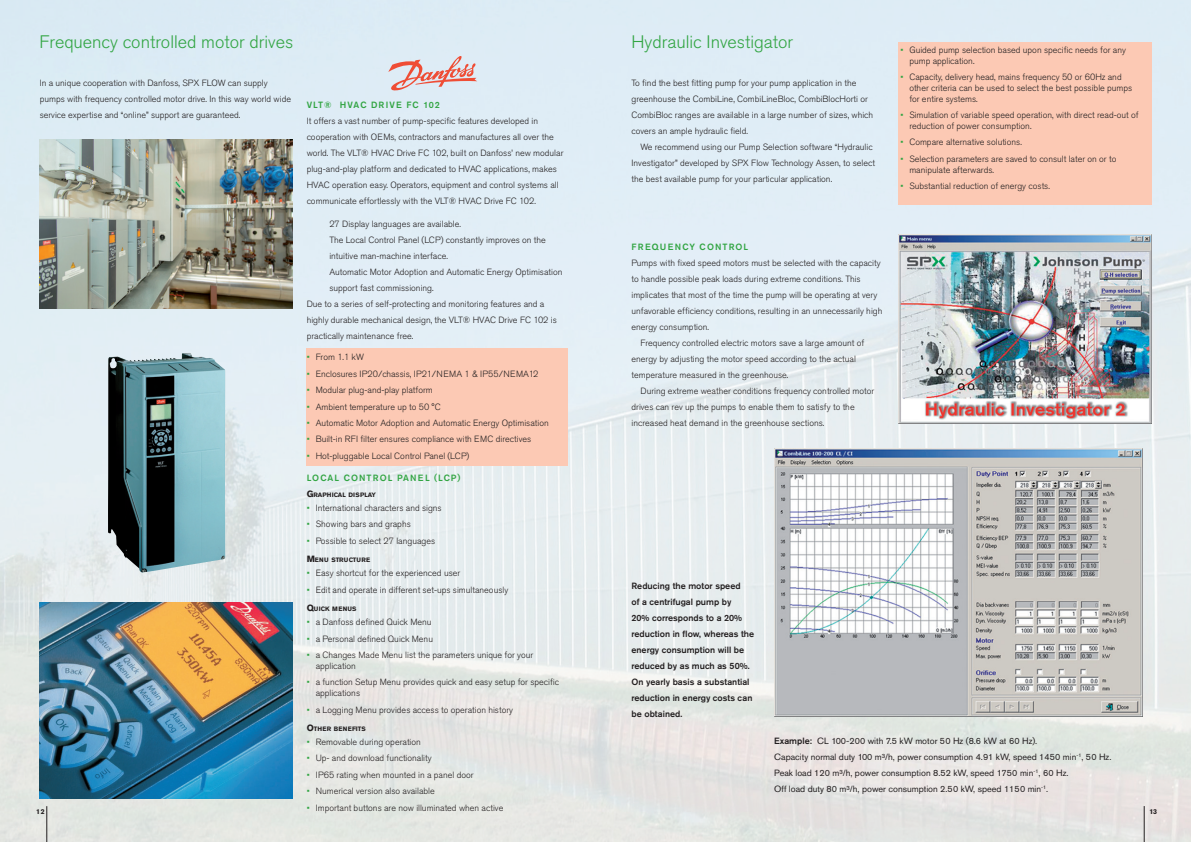
<style>
.page{position:relative;width:1191px;height:842px;background:#fff}
.page>*{position:absolute;margin:0;border:0;box-sizing:border-box;transform-origin:0 0}
.t1{font:300 18px "Akzidenz Grotesk Pro";color:#32a543}
.t2{font:300 9px/16px "Akzidenz Grotesk Pro";color:#231f20}
.t3{font:9px/16px "Akzidenz Grotesk Pro";color:#231f20}
.t4{font:500 9px/16px "Akzidenz Grotesk Pro";color:#231f20}
.t5{font:500 9px "Akzidenz Grotesk Pro";letter-spacing:.12em;color:#32a543}
.t6{font:700 7px "Akzidenz Grotesk Pro";color:#231f20}
.t7{font:700 6.3px "Akzidenz Grotesk Pro";letter-spacing:.02em;color:#231f20}
.t8{font:700 6.3px "Akzidenz Grotesk Pro";color:#231f20}
.t9{font:700 6.3px "Akzidenz Grotesk Pro";letter-spacing:.04em;color:#231f20}
.s1{color:#32a543}
.s2{font-size:9px}
.s3{font-weight:500}
</style>
<div class="page">
<img style="left:0;top:0;width:1191px;height:842px">
<div style="left:898px;top:42px;width:254px;height:162px;background:#fcc9b4"></div>
<img style="left:774px;top:448px;width:368px;height:268px">
<img style="left:898px;top:234px;width:253px;height:189px">
<img style="left:40px;top:602px;width:252px;height:196px">
<img style="left:108px;top:353px;width:117px;height:219px">
<img style="left:40px;top:140px;width:252px;height:168px">
<svg style="left:388px;top:56px;width:89px;height:34px;background:#e2c1c2"></svg>
<div style="left:306px;top:348px;width:261px;height:117px;background:#fcc9b4"></div>
<hr style="left:1144px;top:806px;width:1px;height:36px;background:#231f20">
<hr style="left:47px;top:806px;width:1px;height:36px;background:#231f20">
<h1 class="t1" style="left:40px;top:30px;width:255px">Frequency controlled motor drives</h1>
<p class="t2" style="left:40px;top:75px;width:253px">In a unique cooperation with Danfoss, SPX FLOW can supply pumps with frequency controlled motor drive. In this way world wide service expertise and “online” support are guaranteed.</p>
<p class="t5" style="left:307px;top:99px;width:135px">VLT® HVAC DRIVE FC 102</p>
<p class="t2" style="left:307px;top:113px;width:258px">It offers a vast number of pump-specific features developed in cooperation with OEMs, contractors and manufactures all over the world. The VLT® HVAC Drive FC 102, built on Danfoss’ new modular plug-and-play platform and dedicated to HVAC applications, makes HVAC operation easy. Operators, equipment and control systems all communicate effortlessly with the VLT® HVAC Drive FC 102.</p>
<p class="t2" style="left:329px;top:216px;width:133px">27 Display languages are available.</p>
<p class="t2" style="left:329px;top:232px;width:218px">The Local Control Panel (LCP) constantly improves on the</p>
<p class="t2" style="left:329px;top:248px;width:120px">intuitive man-machine interface.</p>
<p class="t2" style="left:329px;top:264px;width:234px">Automatic Motor Adoption and Automatic Energy Optimisation</p>
<p class="t2" style="left:329px;top:280px;width:106px">support fast commissioning.</p>
<p class="t2" style="left:307px;top:296px;width:239px">Due to a series of self-protecting and monitoring features and a</p>
<p class="t2" style="left:307px;top:312px;width:252px">highly durable mechanical design, the VLT® HVAC Drive FC 102 is</p>
<p class="t2" style="left:307px;top:328px;width:108px">practically maintenance free.</p>
<p class="t2" style="left:307px;top:349px;width:59px"><span class="s1">•</span> From 1.1 kW</p>
<p class="t2" style="left:307px;top:365px;width:233px"><span class="s1">•</span> Enclosures IP20/chassis, IP21/NEMA 1 &amp; IP55/NEMA12</p>
<p class="t2" style="left:307px;top:382px;width:128px"><span class="s1">•</span> Modular plug-and-play platform</p>
<p class="t2" style="left:307px;top:398px;width:136px"><span class="s1">•</span> Ambient temperature up to 50 °C</p>
<p class="t2" style="left:307px;top:415px;width:243px"><span class="s1">•</span> Automatic Motor Adoption and Automatic Energy Optimisation</p>
<p class="t2" style="left:307px;top:431px;width:226px"><span class="s1">•</span> Built-in RFI filter ensures compliance with EMC directives</p>
<p class="t2" style="left:307px;top:448px;width:164px"><span class="s1">•</span> Hot-pluggable Local Control Panel (LCP)</p>
<h1 class="t1" style="left:631px;top:30px;width:163px">Hydraulic Investigator</h1>
<p class="t2" style="left:631px;top:75px;width:243px">To find the best fitting pump for your pump application in the greenhouse the CombiLine, CombiLineBloc, CombiBlocHorti or CombiBloc ranges are available in a large number of sizes, which covers an ample hydraulic field.</p>
<p class="t2" style="left:631px;top:139px;width:245px;text-indent:9px">We recommend using our Pump Selection software “Hydraulic<br>Investigator” developed by SPX Flow Technology Assen, to select the best available pump for your particular application.</p>
<p class="t2" style="left:909px;top:44px;width:218px;line-height:10.8px;text-indent:-9px"><span class="s1">•</span> Guided pump selection based upon specific needs for any pump application.</p>
<p class="t2" style="left:909px;top:72px;width:224px;line-height:10.8px;text-indent:-9px"><span class="s1">•</span> Capacity, delivery head, mains frequency 50 or 60Hz and other criteria can be used to select the best possible pumps for entire systems.</p>
<p class="t2" style="left:909px;top:110px;width:231px;line-height:10.8px;text-indent:-9px"><span class="s1">•</span> Simulation of variable speed operation, with direct read-out of reduction of power consumption.</p>
<p class="t2" style="left:900px;top:134px;width:123px"><span class="s1">•</span> Compare alternative solutions.</p>
<p class="t2" style="left:909px;top:153px;width:208px;line-height:10.8px;text-indent:-9px"><span class="s1">•</span> Selection parameters are saved to consult later on or to manipulate afterwards.</p>
<p class="t2" style="left:900px;top:178px;width:151px"><span class="s1">•</span> Substantial reduction of energy costs.</p>
<p class="t5" style="left:631px;top:241px;width:118px">FREQUENCY CONTROL</p>
<p class="t2" style="left:631px;top:255px;width:251px">Pumps with fixed speed motors must be selected with the capacity</p>
<p class="t2" style="left:631px;top:271px;width:231px">to handle possible peak loads during extreme conditions. This</p>
<p class="t2" style="left:631px;top:287px;width:247px">implicates that most of the time the pump will be operating at very</p>
<p class="t2" style="left:631px;top:303px;width:252px">unfavorable efficiency conditions, resulting in an unnecessarily high</p>
<p class="t2" style="left:631px;top:319px;width:79px">energy consumption.</p>
<p class="t2" style="left:640px;top:335px;width:225px">Frequency controlled electric motors save a large amount of</p>
<p class="t2" style="left:631px;top:351px;width:226px">energy by adjusting the motor speed according to the actual</p>
<p class="t2" style="left:631px;top:367px;width:158px">temperature measured in the greenhouse.</p>
<p class="t2" style="left:640px;top:383px;width:235px">During extreme weather conditions frequency controlled motor</p>
<p class="t2" style="left:631px;top:399px;width:225px">drives can rev up the pumps to enable them to satisfy to the</p>
<p class="t2" style="left:631px;top:415px;width:194px">increased heat demand in the greenhouse sections.</p>
<p class="t5" style="left:307px;top:472px;width:155px">LOCAL CONTROL PANEL (LCP)</p>
<p class="t8" style="left:307px;top:491px;width:71px"><span class="s2">G</span>RAPHICAL DISPLAY</p>
<p class="t2" style="left:307px;top:499px;width:137px"><span class="s1">•</span> International characters and signs</p>
<p class="t2" style="left:307px;top:516px;width:106px"><span class="s1">•</span> Showing bars and graphs</p>
<p class="t2" style="left:307px;top:532px;width:130px"><span class="s1">•</span> Possible to select 27 languages</p>
<p class="t7" style="left:307px;top:556px;width:65px"><span class="s2">M</span>ENU STRUCTURE</p>
<p class="t2" style="left:307px;top:565px;width:155px"><span class="s1">•</span> Easy shortcut for the experienced user</p>
<p class="t2" style="left:307px;top:581px;width:203px"><span class="s1">•</span> Edit and operate in different set-ups simultaneously</p>
<p class="t7" style="left:307px;top:605px;width:51px"><span class="s2">Q</span>UICK MENUS</p>
<p class="t2" style="left:307px;top:614px;width:126px"><span class="s1">•</span> a Danfoss defined Quick Menu</p>
<p class="t2" style="left:307px;top:630px;width:128px"><span class="s1">•</span> a Personal defined Quick Menu</p>
<p class="t2" style="left:316px;top:649px;width:219px;line-height:10.8px;text-indent:-9px"><span class="s1">•</span> a Changes Made Menu list the parameters unique for your application</p>
<p class="t2" style="left:316px;top:677px;width:245px;line-height:10.8px;text-indent:-9px"><span class="s1">•</span> a function Setup Menu provides quick and easy setup for specific applications</p>
<p class="t2" style="left:307px;top:701px;width:208px"><span class="s1">•</span> a Logging Menu provides access to operation history</p>
<p class="t9" style="left:307px;top:725px;width:61px"><span class="s2">O</span>THER BENEFITS</p>
<p class="t2" style="left:307px;top:734px;width:116px"><span class="s1">•</span> Removable during operation</p>
<p class="t2" style="left:307px;top:750px;width:126px"><span class="s1">•</span> Up- and download functionality</p>
<p class="t2" style="left:307px;top:767px;width:168px"><span class="s1">•</span> IP65 rating when mounted in a panel door</p>
<p class="t2" style="left:307px;top:783px;width:130px"><span class="s1">•</span> Numerical version also available</p>
<p class="t2" style="left:307px;top:800px;width:198px"><span class="s1">•</span> Important buttons are now illuminated when active</p>
<p class="t4" style="left:631px;top:578px;width:124px">Reducing the motor speed<br>of a centrifugal pump by<br>20% corresponds to a 20% reduction in flow, whereas the energy consumption will be reduced by as much as 50%.<br>On yearly basis a substantial reduction in energy costs can be obtained.</p>
<p class="t3" style="left:774px;top:733px;width:339px"><span class="s3">Example:</span> CL 100-200 with 7.5 kW motor 50 Hz (8.6 kW at 60 Hz).<br>Capacity normal duty 100 m³/h, power consumption 4.91 kW, speed 1450 min<sup>-1</sup>, 50 Hz.<br>Peak load 120 m³/h, power consumption 8.52 kW, speed 1750 min<sup>-1</sup>, 60 Hz.<br>Off load duty 80 m³/h, power consumption 2.50 kW, speed 1150 min<sup>-1</sup>.</p>
<p class="t6" style="left:36px;top:807px;width:10px">12</p>
<p class="t6" style="left:1149px;top:807px;width:9px">13</p>
</div>
